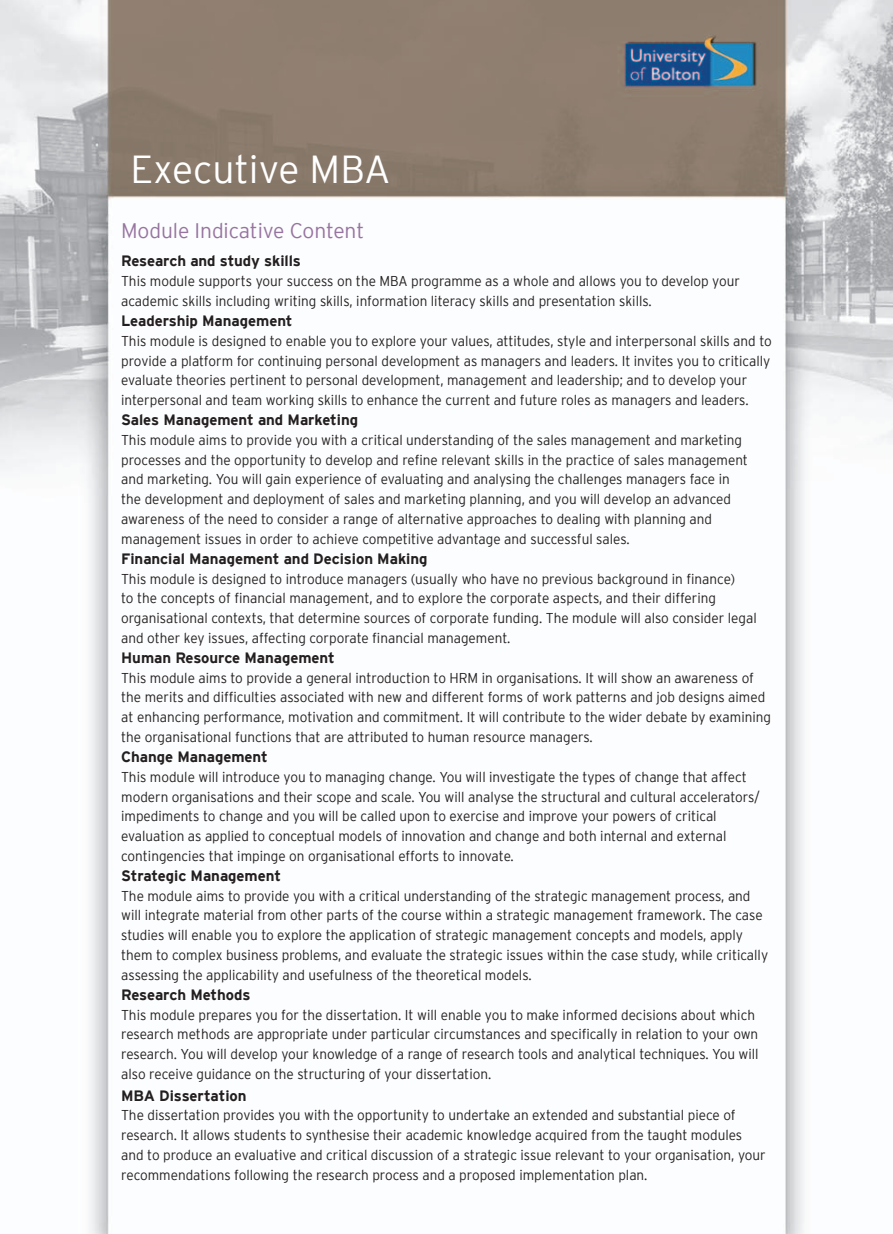
<style>
.page{position:relative;width:893px;height:1234px;background:#fff}
.page>*{position:absolute;margin:0;border:0;box-sizing:border-box;transform-origin:0 0}
.t1{font:300 39px "Interstate";color:#fff}
.t2{font:300 21px "Interstate";letter-spacing:-.005em;color:#9774a0}
.t3{font:700 15px "Interstate";letter-spacing:-.005em;color:#231f20}
.t4{font:300 14.25px/19.8px "Interstate";color:#231f20;scale:.95 1}
</style>
<div class="page">
<img style="left:0;top:0;width:893px;height:1233px">
<h1 class="t1" style="left:130px;top:147px;width:262px">Executive MBA</h1>
<h2 class="t2" style="left:121px;top:219px;width:244px">Module Indicative Content</h2>
<p class="t3" style="left:121px;top:253px;width:181px">Research and study skills</p>
<p class="t4" style="left:121px;top:271px;width:653px">This module supports your success on the MBA programme as a whole and allows you to develop your academic skills including writing skills, information literacy skills and presentation skills.</p>
<p class="t3" style="left:121px;top:312px;width:173px">Leadership Management</p>
<p class="t4" style="left:121px;top:330px;width:686px">This module is designed to enable you to explore your values, attitudes, style and interpersonal skills and to provide a platform for continuing personal development as managers and leaders. It invites you to critically evaluate theories pertinent to personal development, management and leadership; and to develop your interpersonal and team working skills to enhance the current and future roles as managers and leaders.</p>
<p class="t3" style="left:121px;top:411px;width:238px">Sales Management and Marketing</p>
<p class="t4" style="left:121px;top:429px;width:661px">This module aims to provide you with a critical understanding of the sales management and marketing processes and the opportunity to develop and refine relevant skills in the practice of sales management and marketing. You will gain experience of evaluating and analysing the challenges managers face in the development and deployment of sales and marketing planning, and you will develop an advanced awareness of the need to consider a range of alternative approaches to dealing with planning and management issues in order to achieve competitive advantage and successful sales.</p>
<p class="t3" style="left:121px;top:550px;width:308px">Financial Management and Decision Making</p>
<p class="t4" style="left:121px;top:568px;width:671px">This module is designed to introduce managers (usually who have no previous background in finance)<br>to the concepts of financial management, and to explore the corporate aspects, and their differing organisational contexts, that determine sources of corporate funding. The module will also consider legal and other key issues, affecting corporate financial management.</p>
<p class="t3" style="left:121px;top:649px;width:215px">Human Resource Management</p>
<p class="t4" style="left:121px;top:667px;width:686px">This module aims to provide a general introduction to HRM in organisations. It will show an awareness of the merits and difficulties associated with new and different forms of work patterns and job designs aimed at enhancing performance, motivation and commitment. It will contribute to the wider debate by examining the organisational functions that are attributed to human resource managers.</p>
<p class="t3" style="left:121px;top:748px;width:148px">Change Management</p>
<p class="t4" style="left:121px;top:766px;width:674px">This module will introduce you to managing change. You will investigate the types of change that affect modern organisations and their scope and scale. You will analyse the structural and cultural accelerators/ impediments to change and you will be called upon to exercise and improve your powers of critical evaluation as applied to conceptual models of innovation and change and both internal and external contingencies that impinge on organisational efforts to innovate.</p>
<p class="t3" style="left:121px;top:867px;width:161px">Strategic Management</p>
<p class="t4" style="left:121px;top:885px;width:683px">The module aims to provide you with a critical understanding of the strategic management process, and will integrate material from other parts of the course within a strategic management framework. The case studies will enable you to explore the application of strategic management concepts and models, apply them to complex business problems, and evaluate the strategic issues within the case study, while critically assessing the applicability and usefulness of the theoretical models.</p>
<p class="t3" style="left:121px;top:985px;width:131px">Research Methods</p>
<p class="t4" style="left:121px;top:1004px;width:672px">This module prepares you for the dissertation. It will enable you to make informed decisions about which research methods are appropriate under particular circumstances and specifically in relation to your own research. You will develop your knowledge of a range of research tools and analytical techniques. You will also receive guidance on the structuring of your dissertation.</p>
<p class="t3" style="left:121px;top:1086px;width:127px">MBA Dissertation</p>
<p class="t4" style="left:121px;top:1105px;width:680px">The dissertation provides you with the opportunity to undertake an extended and substantial piece of research. It allows students to synthesise their academic knowledge acquired from the taught modules and to produce an evaluative and critical discussion of a strategic issue relevant to your organisation, your recommendations following the research process and a proposed implementation plan.</p>
</div>
